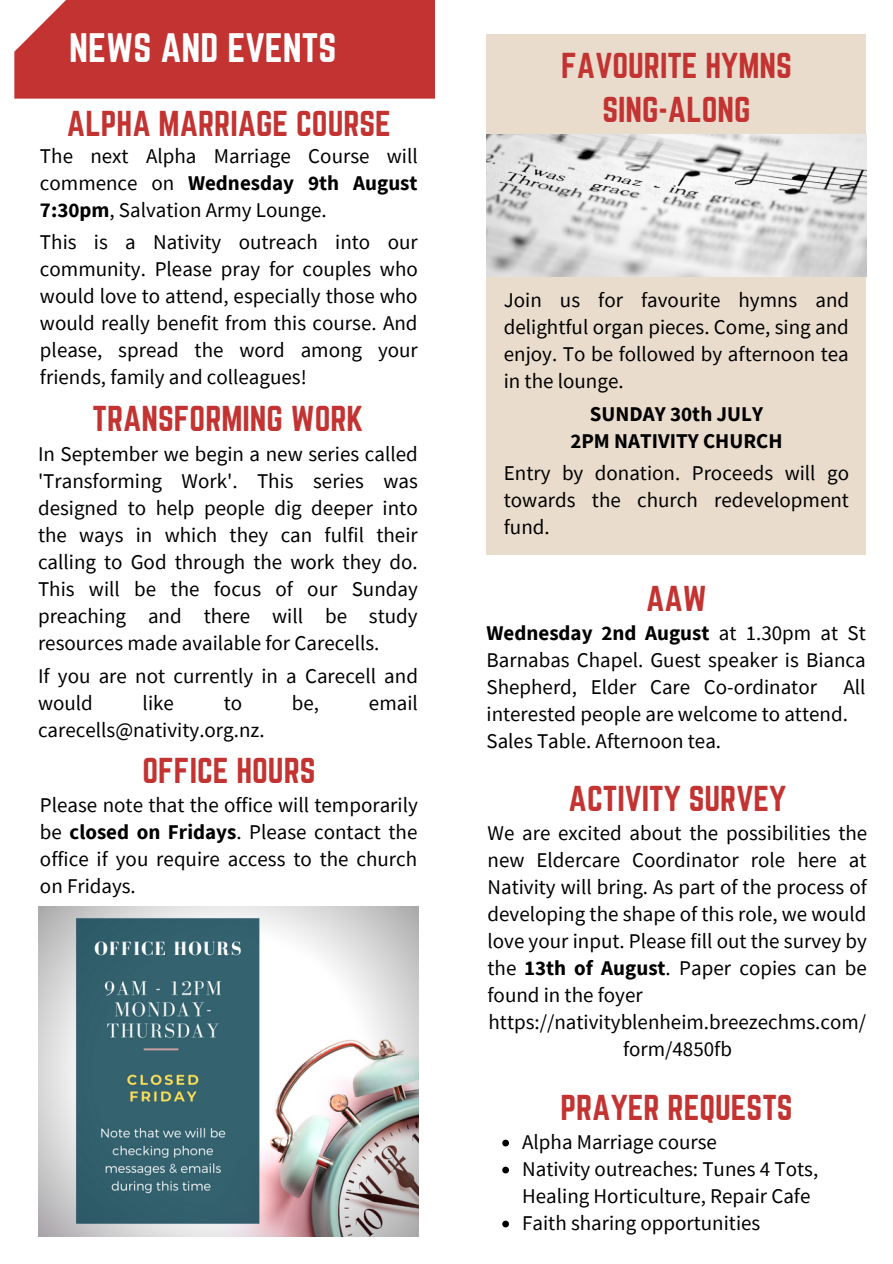
<style>
.page{position:relative;width:893px;height:1264px;background:#fff}
.page>*{position:absolute;margin:0;border:0;box-sizing:border-box;transform-origin:0 0}
.t1{font:36px "Norwester";color:#fff}
.t2{font:31.5px "Norwester";color:#c23331}
.t3{font:21px/27px "Source Sans Pro";color:#000;text-align:justify}
.t4{font:700 21px "Source Sans Pro";color:#000}
.s1{font-weight:700}
</style>
<div class="page">
<div style="left:15px;top:0;width:420px;height:99px;background:#c23331"></div>
<div style="left:486px;top:34px;width:380px;height:520px;background:#e9dccc"></div>
<img style="left:486px;top:134px;width:380px;height:142px">
<img style="left:38px;top:906px;width:380px;height:330px">
<svg style="left:502px;top:1139px;width:7px;height:7px"></svg>
<svg style="left:502px;top:1166px;width:7px;height:7px"></svg>
<svg style="left:502px;top:1220px;width:7px;height:7px"></svg>
<p class="t1" style="left:69px;top:26px;width:269px">NEWS AND EVENTS</p>
<p class="t2" style="left:67px;top:105px;width:325px">ALPHA MARRIAGE COURSE</p>
<p class="t3" style="left:40px;top:142px;width:379px">The next Alpha Marriage Course will commence on <span class="s1">Wednesday 9th August 7:30pm</span>, Salvation Army Lounge.</p>
<p class="t3" style="left:40px;top:228px;width:379px">This is a Nativity outreach into our community. Please pray for couples who would love to attend, especially those who would really benefit from this course. And please, spread the word among your friends, family and colleagues!</p>
<p class="t2" style="left:92px;top:399px;width:272px">TRANSFORMING WORK</p>
<p class="t3" style="left:38px;top:440px;width:381px">In September we begin a new series called 'Transforming Work'. This series was designed to help people dig deeper into the ways in which they can fulfil their calling to God through the work they do.<br>This will be the focus of our Sunday preaching and there will be study resources made available for Carecells.</p>
<p class="t3" style="left:38px;top:661px;width:381px">If you are not currently in a Carecell and would</p>
<p class="t3" style="left:143px;top:688px;width:33px">like</p>
<p class="t3" style="left:224px;top:688px;width:20px">to</p>
<p class="t3" style="left:292px;top:688px;width:29px">be,</p>
<p class="t3" style="left:369px;top:688px;width:50px">email</p>
<p class="t3" style="left:38px;top:715px;width:228px">carecells@nativity.org.nz.</p>
<p class="t2" style="left:142px;top:751px;width:174px">OFFICE HOURS</p>
<p class="t3" style="left:40px;top:791px;width:379px">Please note that the office will temporarily be <span class="s1">closed on Fridays</span>. Please contact the office if you require access to the church on Fridays.</p>
<p class="t2" style="left:561px;top:46px;width:232px">FAVOURITE HYMNS</p>
<p class="t2" style="left:602px;top:90px;width:150px">SING-ALONG</p>
<p class="t3" style="left:503px;top:286px;width:347px">Join us for favourite hymns and delightful organ pieces. Come, sing and enjoy. To be followed by afternoon tea in the lounge.</p>
<p class="t4" style="left:590px;top:400px;width:175px">SUNDAY 30th JULY</p>
<p class="t4" style="left:570px;top:427px;width:214px">2PM NATIVITY CHURCH</p>
<p class="t3" style="left:503px;top:459px;width:347px">Entry by donation. Proceeds will go towards the church redevelopment fund.</p>
<p class="t2" style="left:646px;top:579px;width:62px">AAW</p>
<p class="t3" style="left:486px;top:619px;width:381px"><span class="s1">Wednesday 2nd August</span> at 1.30pm at St Barnabas Chapel. Guest speaker is Bianca Shepherd, Elder Care Co-ordinator</p>
<p class="t3" style="left:486px;top:673px;width:380px;text-indent:357px">All interested people are welcome to attend.</p>
<p class="t3" style="left:486px;top:727px;width:236px">Sales Table. Afternoon tea.</p>
<p class="t2" style="left:568px;top:779px;width:219px">ACTIVITY SURVEY</p>
<p class="t3" style="left:487px;top:819px;width:381px">We are excited about the possibilities the new Eldercare Coordinator role here at Nativity will bring. As part of the process of developing the shape of this role, we would love your input. Please fill out the survey by the <span class="s1">13th of August</span>. Paper copies can be found in the foyer</p>
<p class="t3" style="left:488px;top:1008px;width:379px;text-align:center">https://nativityblenheim.breezechms.com/ form/4850fb</p>
<p class="t2" style="left:560px;top:1087px;width:233px">PRAYER REQUESTS</p>
<p class="t3" style="left:522px;top:1127px;width:196px">Alpha Marriage course</p>
<p class="t3" style="left:522px;top:1154px;width:297px">Nativity outreaches: Tunes 4 Tots,<br>Healing Horticulture, Repair Cafe</p>
<p class="t3" style="left:522px;top:1208px;width:240px">Faith sharing opportunities</p>
</div>
